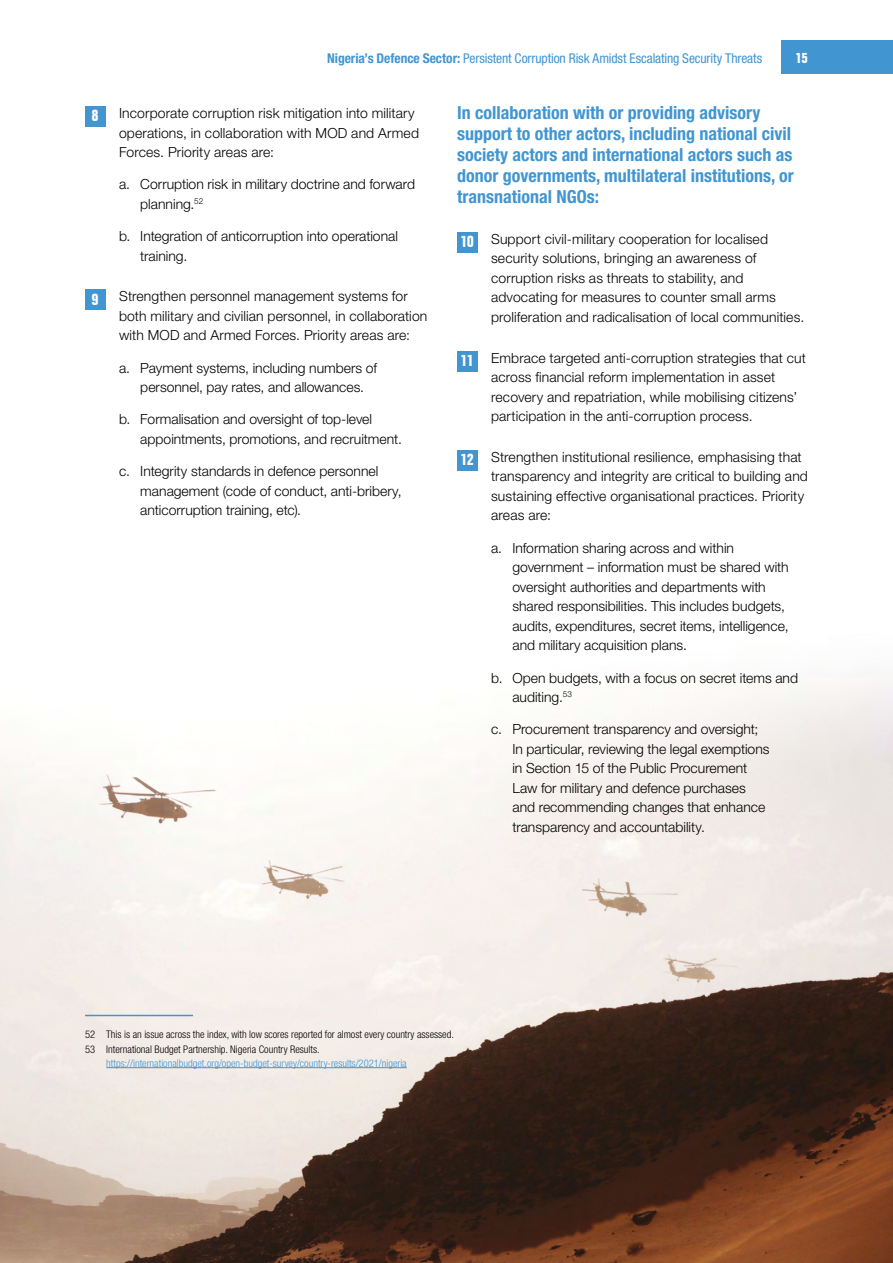
<style>
.page{position:relative;width:893px;height:1263px;background:#fff}
.page>*{position:absolute;margin:0;border:0;box-sizing:border-box;transform-origin:0 0}
.Heading_Style_3{font:700 condensed 18px/21px "Helvetica Neue LT Pro";color:#4195d1}
.Intro_para{font:700 condensed 16.5px "Folio BT";color:#fff}
.t1{font:700 condensed 15px "Folio BT";color:#fff}
.Body_Copy{font:300 13.95px/19.5px "Helvetica Neue LT Pro";color:#000}
.t2{font:condensed 13.5px "Helvetica Neue LT Pro";letter-spacing:-.01em;color:#4195d1}
.t3{font:300 condensed 10.5px/13.5px "Helvetica Neue LT Pro";color:#4195d1}
.t4{font:300 condensed 10.5px "Helvetica Neue LT Pro";color:#000}
.s1{font-weight:700}
.s2{color:#000}
</style>
<div class="page">
<img style="left:0;top:450px;width:893px;height:813px">
<div style="left:85px;top:106px;width:20px;height:21px;background:#4195d1"></div>
<div style="left:85px;top:290px;width:20px;height:20px;background:#4195d1"></div>
<hr style="left:85px;top:1015px;width:108px;height:1px;background:#4195d1">
<hr style="left:106px;top:1067px;width:301px;height:1px;background:#4195d1">
<div style="left:457px;top:232px;width:20px;height:21px;background:#4195d1"></div>
<div style="left:457px;top:351px;width:20px;height:20px;background:#4195d1"></div>
<div style="left:457px;top:450px;width:20px;height:21px;background:#4195d1"></div>
<div style="left:781px;top:41px;width:112px;height:33px;background:#4195d1"></div>
<p class="t2" style="left:327px;top:50px;width:436px"><span class="s1">Nigeria’s Defence Sector:</span> Persistent Corruption Risk Amidst Escalating Security Threats</p>
<p class="t1" style="left:795px;top:49px;width:14px">15</p>
<p class="Intro_para" style="left:92px;top:105px;width:9px">8</p>
<p class="Body_Copy" style="left:119px;top:103px;width:301px">Incorporate corruption risk mitigation into military operations, in collaboration with MOD and Armed<br>Forces. Priority areas are:</p>
<p class="Body_Copy" style="left:140px;top:174px;width:276px;text-indent:-21px">a. Corruption risk in military doctrine and forward planning.<sup>52</sup></p>
<p class="Body_Copy" style="left:140px;top:226px;width:259px;text-indent:-21px">b. Integration of anticorruption into operational training.</p>
<p class="Intro_para" style="left:92px;top:289px;width:9px">9</p>
<p class="Body_Copy" style="left:119px;top:286px;width:310px">Strengthen personnel management systems for both military and civilian personnel, in collaboration with MOD and Armed Forces. Priority areas are:</p>
<p class="Body_Copy" style="left:140px;top:358px;width:238px;text-indent:-21px">a. Payment systems, including numbers of personnel, pay rates, and allowances.</p>
<p class="Body_Copy" style="left:140px;top:409px;width:263px;text-indent:-21px">b. Formalisation and oversight of top-level appointments, promotions, and recruitment.</p>
<p class="Body_Copy" style="left:140px;top:461px;width:263px;text-indent:-21px">c. Integrity standards in defence personnel management (code of conduct, anti-bribery, anticorruption training, etc).</p>
<p class="Heading_Style_3" style="left:457px;top:102px;width:338px">In collaboration with or providing advisory support to other actors, including national civil society actors and international actors such as donor governments, multilateral institutions, or transnational NGOs:</p>
<p class="Intro_para" style="left:460px;top:231px;width:15px">10</p>
<p class="Body_Copy" style="left:491px;top:229px;width:315px">Support civil-military cooperation for localised security solutions, bringing an awareness of corruption risks as threats to stability, and advocating for measures to counter small arms proliferation and radicalisation of local communities.</p>
<p class="Intro_para" style="left:461px;top:350px;width:15px">11</p>
<p class="Body_Copy" style="left:491px;top:348px;width:316px">Embrace targeted anti-corruption strategies that cut across financial reform implementation in asset recovery and repatriation, while mobilising citizens’ participation in the anti-corruption process.</p>
<p class="Intro_para" style="left:460px;top:449px;width:15px">12</p>
<p class="Body_Copy" style="left:491px;top:447px;width:318px">Strengthen institutional resilience, emphasising that transparency and integrity are critical to building and sustaining effective organisational practices. Priority areas are:</p>
<p class="Body_Copy" style="left:512px;top:538px;width:278px;text-indent:-21px">a. Information sharing across and within government – information must be shared with oversight authorities and departments with shared responsibilities. This includes budgets, audits, expenditures, secret items, intelligence, and military acquisition plans.</p>
<p class="Body_Copy" style="left:512px;top:667px;width:287px;text-indent:-21px">b. Open budgets, with a focus on secret items and auditing.<sup>53</sup></p>
<p class="Body_Copy" style="left:512px;top:719px;width:259px;text-indent:-21px">c. Procurement transparency and oversight; In particular, reviewing the legal exemptions in Section 15 of the Public Procurement Law for military and defence purchases and recommending changes that enhance transparency and accountability.</p>
<p class="t4" style="left:85px;top:1028px;width:370px">52 This is an issue across the index, with low scores reported for almost every country assessed.</p>
<p class="t3" style="left:106px;top:1042px;width:302px;text-indent:-21px"><span class="s2">53 International Budget Partnership. Nigeria Country Results. </span>https://internationalbudget.org/open-budget-survey/country-results/2021/nigeria</p>
</div>
